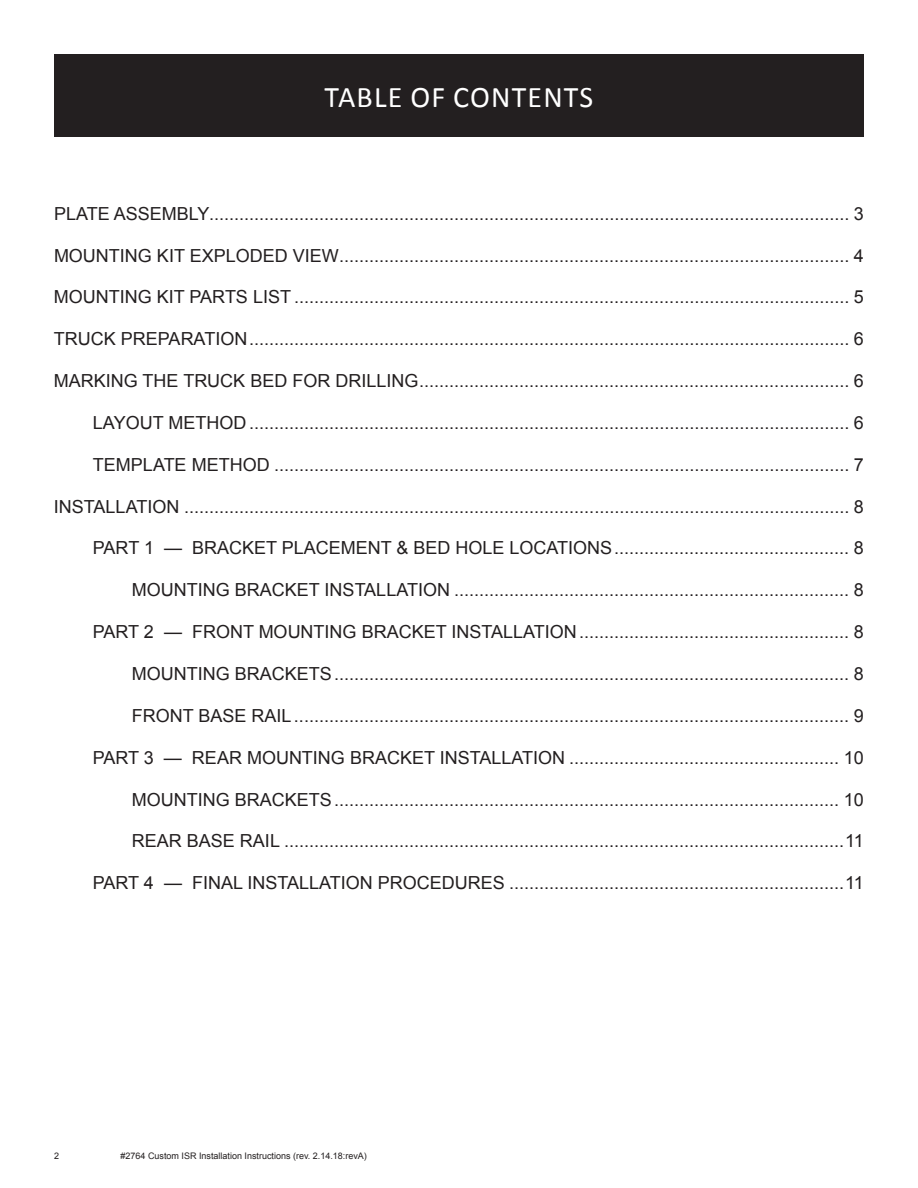
<style>
.page{position:relative;width:918px;height:1188px;background:#fff}
.page>*{position:absolute;margin:0;border:0;box-sizing:border-box;transform-origin:0 0}
.t1{font:30px "Calibri";letter-spacing:.04em;color:#fff}
.t2{font:18px "Arial";color:#231f20}
.t3{font:9px "Arial";color:#231f20}
</style>
<div class="page">
<div style="left:54px;top:54px;width:810px;height:83px;background:#231f20"></div>
<h1 class="t1" style="left:325px;top:78px;width:270px">TABLE OF CONTENTS</h1>
<p class="t2" style="left:54px;top:202px;width:811px">PLATE ASSEMBLY................................................................................................................................ 3</p>
<p class="t2" style="left:54px;top:243px;width:811px">MOUNTING KIT EXPLODED VIEW...................................................................................................... 4</p>
<p class="t2" style="left:54px;top:285px;width:812px">MOUNTING KIT PARTS LIST ............................................................................................................... 5</p>
<p class="t2" style="left:54px;top:327px;width:812px">TRUCK PREPARATION........................................................................................................................ 6</p>
<p class="t2" style="left:54px;top:369px;width:812px">MARKING THE TRUCK BED FOR DRILLING...................................................................................... 6</p>
<p class="t2" style="left:93px;top:411px;width:772px">LAYOUT METHOD ........................................................................................................................ 6</p>
<p class="t2" style="left:93px;top:453px;width:772px">TEMPLATE METHOD ................................................................................................................... 7</p>
<p class="t2" style="left:54px;top:495px;width:812px">INSTALLATION ..................................................................................................................................... 8</p>
<p class="t2" style="left:93px;top:536px;width:772px">PART 1 — BRACKET PLACEMENT &amp; BED HOLE LOCATIONS............................................... 8</p>
<p class="t2" style="left:132px;top:578px;width:733px">MOUNTING BRACKET INSTALLATION ............................................................................... 8</p>
<p class="t2" style="left:93px;top:620px;width:772px">PART 2 — FRONT MOUNTING BRACKET INSTALLATION...................................................... 8</p>
<p class="t2" style="left:132px;top:662px;width:734px">MOUNTING BRACKETS....................................................................................................... 8</p>
<p class="t2" style="left:132px;top:704px;width:733px">FRONT BASE RAIL............................................................................................................... 9</p>
<p class="t2" style="left:93px;top:746px;width:772px">PART 3 — REAR MOUNTING BRACKET INSTALLATION ...................................................... 10</p>
<p class="t2" style="left:132px;top:787px;width:733px">MOUNTING BRACKETS..................................................................................................... 10</p>
<p class="t2" style="left:132px;top:829px;width:734px">REAR BASE RAIL ................................................................................................................11</p>
<p class="t2" style="left:93px;top:871px;width:772px">PART 4 — FINAL INSTALLATION PROCEDURES ...................................................................11</p>
<p class="t3" style="left:54px;top:1150px;width:7px">2</p>
<p class="t3" style="left:121px;top:1150px;width:248px">#2764 Custom ISR Installation Instructions (rev. 2.14.18:revA)</p>
</div>
